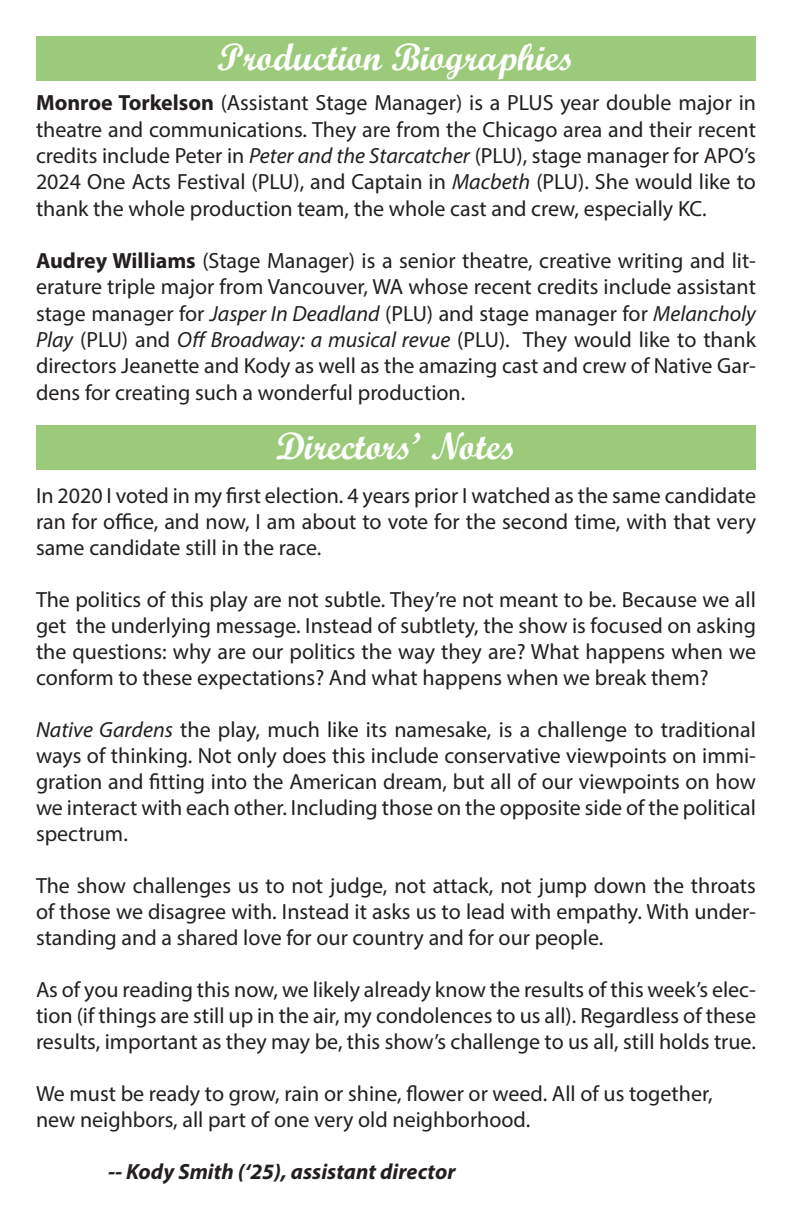
<style>
.page{position:relative;width:792px;height:1224px;background:#fff}
.page>*{position:absolute;margin:0;border:0;box-sizing:border-box;transform-origin:0 0}
.t1{font:38px "Script MT Bold";color:#fff}
.t2{font:22px/26px "Myriad Pro";color:#231f20;text-align:justify}
.t3{font:italic 700 22px "Myriad Pro";color:#231f20}
.s1{font-weight:700}
.s2{font-style:italic}
</style>
<div class="page">
<div style="left:36px;top:36px;width:720px;height:45px;background:#9bcb7a"></div>
<div style="left:36px;top:425px;width:720px;height:44px;background:#9bcb7a"></div>
<p class="t1" style="left:218px;top:34px;width:358px">Production Biographies</p>
<p class="t2" style="left:36px;top:89px;width:722px"><span class="s1">Monroe Torkelson</span> (Assistant Stage Manager) is a PLUS year double major in theatre and communications. They are from the Chicago area and their recent credits include Peter in <span class="s2">Peter and the Starcatcher</span> (PLU), stage manager for APO’s 2024 One Acts Festival (PLU), and Captain in <span class="s2">Macbeth</span> (PLU). She would like to thank the whole production team, the whole cast and crew, especially KC.</p>
<p class="t2" style="left:36px;top:247px;width:722px"><span class="s1">Audrey Williams</span> (Stage Manager) is a senior theatre, creative writing and lit&shy;erature triple major from Vancouver, WA whose recent credits include assistant stage manager for <span class="s2">Jasper In Deadland</span> (PLU) and stage manager for <span class="s2">Melancholy Play</span> (PLU) and <span class="s2">Off Broadway: a musical revue</span> (PLU). They would like to thank directors Jeanette and Kody as well as the amazing cast and crew of Native Gar&shy;dens for creating such a wonderful production.</p>
<p class="t1" style="left:276px;top:423px;width:242px">Directors’ Notes</p>
<p class="t2" style="left:36px;top:482px;width:722px">In 2020 I voted in my first election. 4 years prior I watched as the same candidate ran for office, and now, I am about to vote for the second time, with that very same candidate still in the race.</p>
<p class="t2" style="left:36px;top:586px;width:722px">The politics of this play are not subtle. They’re not meant to be. Because we all get the underlying message. Instead of subtlety, the show is focused on asking the questions: why are our politics the way they are? What happens when we conform to these expectations? And what happens when we break them?</p>
<p class="t2" style="left:36px;top:716px;width:722px"><span class="s2">Native Gardens</span> the play, much like its namesake, is a challenge to traditional ways of thinking. Not only does this include conservative viewpoints on immi&shy;gration and fitting into the American dream, but all of our viewpoints on how we interact with each other. Including those on the opposite side of the political spectrum.</p>
<p class="t2" style="left:36px;top:872px;width:722px">The show challenges us to not judge, not attack, not jump down the throats of those we disagree with. Instead it asks us to lead with empathy. With under&shy;standing and a shared love for our country and for our people.</p>
<p class="t2" style="left:36px;top:976px;width:722px">As of you reading this now, we likely already know the results of this week’s elec&shy;tion (if things are still up in the air, my condolences to us all). Regardless of these results, important as they may be, this show’s challenge to us all, still holds true.</p>
<p class="t2" style="left:36px;top:1080px;width:678px">We must be ready to grow, rain or shine, flower or weed. All of us together, new neighbors, all part of one very old neighborhood.</p>
<p class="t3" style="left:108px;top:1157px;width:349px">-- Kody Smith (‘25), assistant director</p>
</div>
